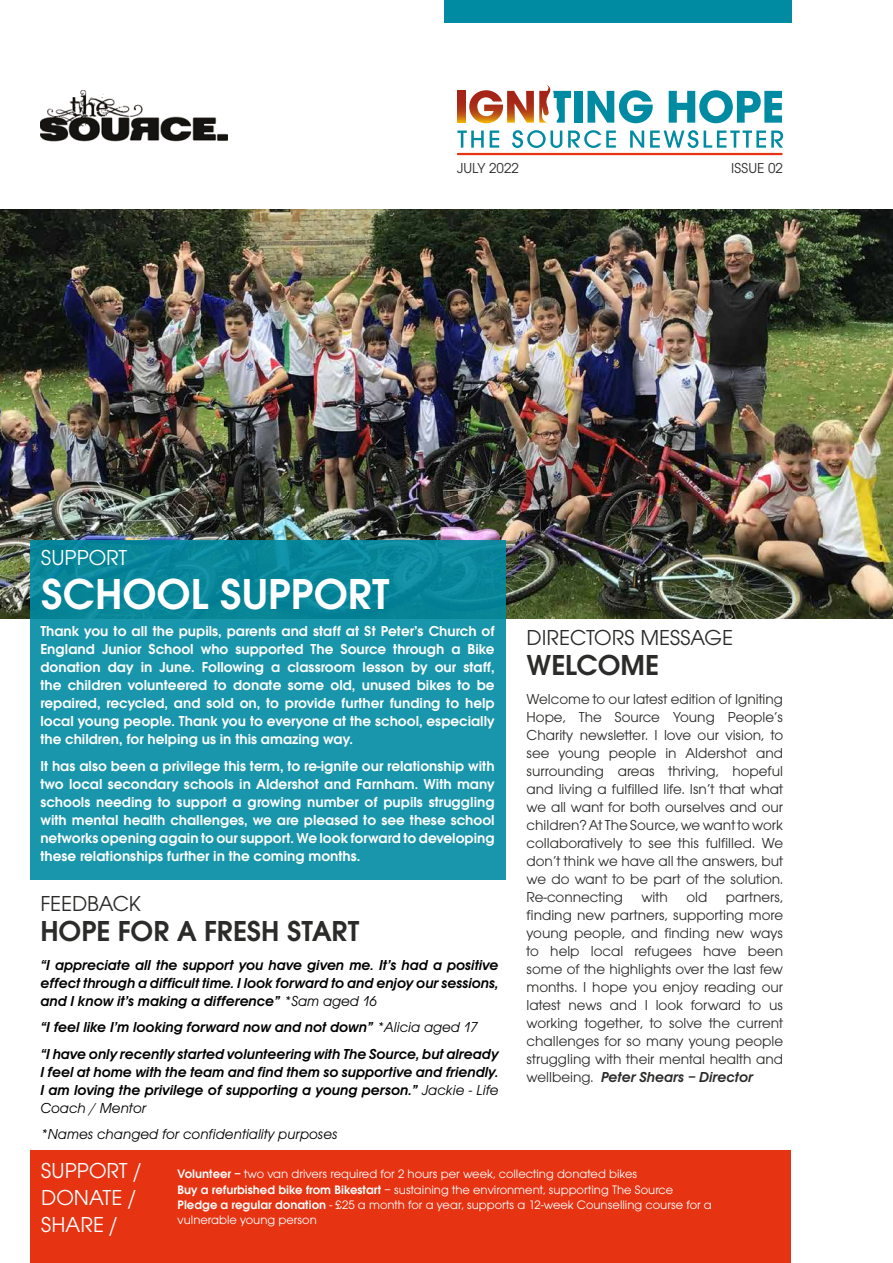
<style>
.page{position:relative;width:893px;height:1263px;background:#fff}
.page>*{position:absolute;margin:0;border:0;box-sizing:border-box;transform-origin:0 0}
.t1{font:600 45px "Avant Garde ITC";color:#fff}
.t2{font:600 30px "Avant Garde ITC";color:#2b2b2a}
.t3{font:22.5px/27px "Avant Garde ITC";color:#fff}
.t4{font:22.5px "Avant Garde ITC";color:#2b2b2a}
.t5{font:15px/18px "Avant Garde ITC";color:#2b2b2a;text-align:justify}
.t6{font:600 15px/18px "Avant Garde ITC";color:#fff;text-align:justify}
.t7{font:italic 600 15px/18px "Avant Garde ITC";color:#000;text-align:justify}
.t8{font:italic 15px "Avant Garde ITC";color:#000}
.t9{font:12.75px/15.3px "Avant Garde ITC";color:#fff}
.s1{font-weight:400}
.s2{font-weight:600;font-style:italic}
.s3{font-weight:600}
</style>
<div class="page">
<img style="left:0;top:209px;width:893px;height:410px">
<div style="left:30px;top:540px;width:475px;height:339px;background:linear-gradient(to bottom,#0d8a9f,#1f9bb1)"></div>
<div style="left:445px;top:0;width:347px;height:22px;background:#008ba3"></div>
<img style="left:40px;top:91px;width:187px;height:51px">
<hr style="left:457px;top:153px;width:325px;height:2px;background:#e63312">
<svg style="left:457px;top:91px;width:8px;height:32px"></svg>
<svg style="left:469px;top:85px;width:102px;height:38px"></svg>
<div style="left:574px;top:91px;width:8px;height:32px;background:#008ba3"></div>
<svg style="left:588px;top:90px;width:65px;height:33px"></svg>
<svg style="left:669px;top:90px;width:113px;height:33px"></svg>
<svg style="left:457px;top:131px;width:27px;height:17px"></svg>
<svg style="left:490px;top:131px;width:9px;height:17px"></svg>
<svg style="left:512px;top:130px;width:50px;height:18px"></svg>
<svg style="left:568px;top:130px;width:48px;height:18px"></svg>
<svg style="left:630px;top:131px;width:14px;height:17px"></svg>
<svg style="left:650px;top:130px;width:48px;height:18px"></svg>
<svg style="left:704px;top:131px;width:79px;height:17px"></svg>
<div style="left:31px;top:1199px;width:760px;height:64px;background:#e63312"></div>
<div style="left:31px;top:1150px;width:149px;height:93px;background:#e63312"></div>
<div style="left:167px;top:1150px;width:624px;height:93px;background:#e63312"></div>
<p class="t5" style="left:457px;top:159px;width:64px">JULY 2022</p>
<p class="t5" style="left:731px;top:159px;width:53px">ISSUE 02</p>
<h3 class="t3" style="left:41px;top:544px;width:88px">SUPPORT</h3>
<h1 class="t1" style="left:41px;top:567px;width:350px">SCHOOL SUPPORT</h1>
<p class="t6" style="left:40px;top:622px;width:456px">Thank you to all the pupils, parents and staff at St Peter’s Church of England Junior School who supported The Source through a Bike donation day in June. Following a classroom lesson by our staff, the children volunteered to donate some old, unused bikes to be repaired, recycled, and sold on, to provide further funding to help local young people. Thank you to everyone at the school, especially the children, for helping us in this amazing way.</p>
<p class="t6" style="left:40px;top:757px;width:456px">It has also been a privilege this term, to re-ignite our relationship with two local secondary schools in Aldershot and Farnham. With many schools needing to support a growing number of pupils struggling with mental health challenges, we are pleased to see these school networks opening again to our support. We look forward to developing these relationships further in the coming months.</p>
<h3 class="t4" style="left:40px;top:891px;width:102px">FEEDBACK</h3>
<h2 class="t2" style="left:40px;top:914px;width:321px">HOPE FOR A FRESH START</h2>
<p class="t7" style="left:40px;top:956px;width:460px">“I appreciate all the support you have given me. It’s had a positive effect through a difficult time. I look forward to and enjoy our sessions, and I know it’s making a difference” <span class="s1">*Sam aged 16</span></p>
<p class="t7" style="left:40px;top:1014px;width:460px;line-height:26.5px">“I feel like I’m looking forward now and not down” <span class="s1">*Alicia aged 17<br></span>“I have only recently started volunteering with The Source, but already</p>
<p class="t7" style="left:40px;top:1063px;width:460px">I feel at home with the team and find them so supportive and friendly.<br>I am loving the privilege of supporting a young person.” <span class="s1">Jackie - Life Coach / Mentor</span></p>
<p class="t8" style="left:40px;top:1126px;width:299px">*Names changed for confidentiality purposes</p>
<h3 class="t4" style="left:527px;top:625px;width:208px">DIRECTORS MESSAGE</h3>
<h2 class="t2" style="left:527px;top:648px;width:134px">WELCOME</h2>
<p class="t5" style="left:527px;top:690px;width:258px">Welcome to our latest edition of Igniting Hope, The Source Young People’s Charity newsletter. I love our vision, to see young people in Aldershot and surrounding areas thriving, hopeful and living a fulfilled life. Isn’t that what we all want for both ourselves and our children? At The Source, we want to work collaboratively to see this fulfilled. We don’t think we have all the answers, but we do want to be part of the solution.<br>Re-connecting with old partners, finding new partners, supporting more young people, and finding new ways to help local refugees have been some of the highlights over the last few months. I hope you enjoy reading our latest news and I look forward to us working together, to solve the current challenges for so many young people struggling with their mental health and wellbeing. <span class="s2">Peter Shears – Director</span></p>
<h3 class="t3" style="left:41px;top:1157px;width:102px">SUPPORT /<br>DONATE /<br>SHARE /</h3>
<p class="t9" style="left:178px;top:1166px;width:536px"><span class="s3">Volunteer –</span> two van drivers required for 2 hours per week, collecting donated bikes<br><span class="s3">Buy a refurbished bike from Bikestart</span> – sustaining the environment, supporting The Source <span class="s3">Pledge a regular donation</span> - £25 a month for a year, supports a 12-week Counselling course for a vulnerable young person</p>
</div>
